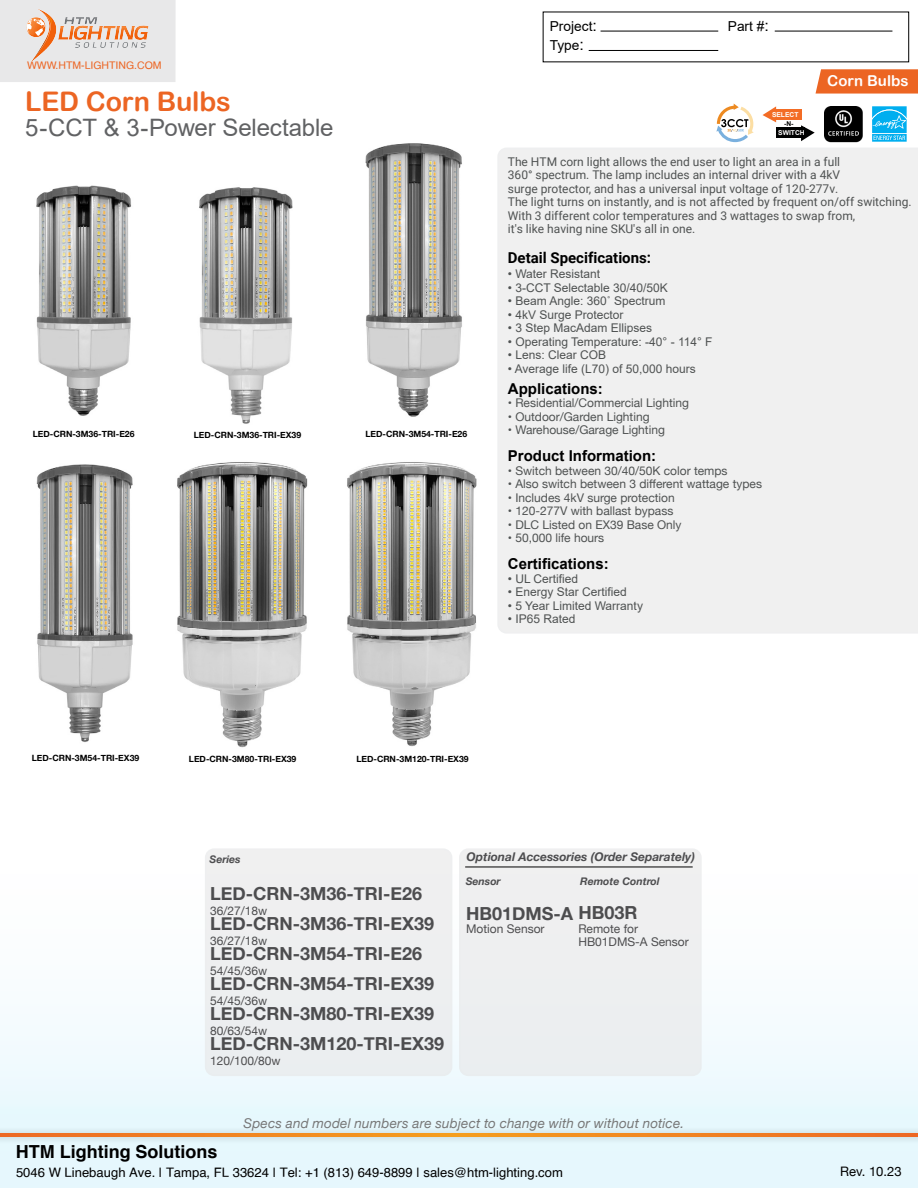
<style>
.page{position:relative;width:918px;height:1188px;background:#fff}
.page>*{position:absolute;margin:0;border:0;box-sizing:border-box;transform-origin:0 0}
.t1{font:27px "Arial Rounded MT Bold";letter-spacing:-.005em;color:#ec6523}
.t2{font:24px "Arial";letter-spacing:-.005em;color:#616264}
.t3{font:700 18px "Helvetica Neue";color:#4d4d4f}
.t4{font:700 18px "Helvetica";color:#000}
.t5{font:700 15px "Arial";color:#000}
.t6{font:700 15px "Roboto";color:#000}
.t7{font:15px "Arial Rounded MT Bold";letter-spacing:.005em;color:#fff}
.t8{font:13.65px/19.4px "Arial";color:#000}
.t9{font:italic 13.5px "Helvetica Neue";letter-spacing:.01em;color:#777}
.t10{font:13.05px "Helvetica";color:#000}
.t11{font:13.05px "Helvetica Neue";color:#000}
.t12{font:12px/13.5px "Roboto";color:#4f5252}
.t13{font:12px "Helvetica Neue";color:#4f5252}
.t14{font:12px "Arial";color:#4f5252}
.t15{font:12px/13.5px "Helvetica Neue";color:#4d4d4f}
.t16{font:italic 700 12px "Helvetica Neue";color:#4d4d4f}
.t17{font:italic 700 10.5px "Helvetica Neue";color:#4d4d4f}
.t18{font:10.5px "Helvetica";color:#ec6523}
.t19{font:700 8.7px "Helvetica Neue";color:#000}
.t20{font:700 6.75px "Arial";color:#fff}
.t21{font:700 6.75px "Arial";color:#000101}
.s1{font-size:15.9px}
</style>
<div class="page">
<div style="left:0;top:869px;width:918px;height:319px;background:linear-gradient(to bottom,#fffffe,#e4f7fd)"></div>
<div style="left:0;top:0;width:176px;height:82px;background:#e8e8e9"></div>
<hr style="left:601px;top:31px;width:117px;height:1px;background:#000">
<hr style="left:589px;top:50px;width:129px;height:1px;background:#000">
<hr style="left:775px;top:31px;width:117px;height:1px;background:#000">
<svg style="left:816px;top:69px;width:102px;height:25px;background:#ec6d2e"></svg>
<div style="left:773px;top:110px;width:28px;height:10px;background:#f36c25"></div>
<svg style="left:763px;top:106px;width:13px;height:16px"></svg>
<div style="left:776px;top:128px;width:28px;height:10px;background:#000101"></div>
<svg style="left:801px;top:125px;width:14px;height:16px"></svg>
<svg style="left:872px;top:106px;width:35px;height:36px"></svg>
<img style="left:824px;top:106px;width:39px;height:37px">
<svg style="left:716px;top:104px;width:38px;height:38px"></svg>
<div style="left:497px;top:148px;width:421px;height:485px;background:#f0f0f0"></div>
<img style="left:347px;top:462px;width:130px;height:285px">
<img style="left:36px;top:464px;width:97px;height:278px">
<img style="left:199px;top:187px;width:94px;height:237px">
<img style="left:177px;top:462px;width:131px;height:286px">
<img style="left:36px;top:185px;width:95px;height:231px">
<img style="left:365px;top:143px;width:97px;height:274px">
<div style="left:0;top:1126px;width:918px;height:18px;background:#000;opacity:.28"></div>
<svg style="left:0;top:1134px;width:918px;height:3px;background:#f08320"></svg>
<div style="left:206px;top:849px;width:246px;height:226px;background:#eeeff0;border-radius:9px"></div>
<div style="left:205px;top:848px;width:247px;height:228px;border:2px solid #e6e7e8;border-radius:9px"></div>
<div style="left:460px;top:849px;width:241px;height:226px;background:#eeeff0;border-radius:9px"></div>
<div style="left:459px;top:848px;width:243px;height:228px;border:2px solid #e6e7e8;border-radius:9px"></div>
<hr style="left:465px;top:867px;width:228px;height:1px;background:#000">
<img style="left:26px;top:9px;width:122px;height:53px">
<p class="t18" style="left:27px;top:57px;width:136px">WWW.HTM-LIGHTING.COM</p>
<h1 class="t1" style="left:25px;top:85px;width:207px">LED Corn Bulbs</h1>
<h2 class="t2" style="left:25px;top:111px;width:310px">5-CCT &amp; 3-Power Selectable</h2>
<p class="t19" style="left:33px;top:427px;width:103px">LED-CRN-3M36-TRI-E26</p>
<p class="t19" style="left:194px;top:428px;width:109px">LED-CRN-3M36-TRI-EX39</p>
<p class="t19" style="left:366px;top:427px;width:103px">LED-CRN-3M54-TRI-E26</p>
<p class="t8" style="left:550px;top:16px;width:49px">Project<span class="s1">:<br></span>Type<span class="s1">:</span></p>
<p class="t8" style="left:728px;top:16px;width:43px">Part #<span class="s1">:</span></p>
<p class="t20" style="left:772px;top:110px;width:28px">SELECT</p>
<p class="t20" style="left:778px;top:128px;width:28px">SWITCH</p>
<p class="t21" style="left:784px;top:119px;width:11px">-N-</p>
<p class="t7" style="left:827px;top:72px;width:83px">Corn Bulbs</p>
<p class="t12" style="left:508px;top:154px;width:405px">The HTM corn light allows the end user to light an area in a full<br>360° spectrum. The lamp includes an internal driver with a 4kV<br>surge protector, and has a universal input voltage of 120-277v.<br>The light turns on instantly, and is not affected by frequent on/off switching.<br>With 3 different color temperatures and 3 wattages to swap from,<br>it's like having nine SKU's all in one.</p>
<p class="t6" style="left:508px;top:247px;width:145px">Detail Specifications:</p>
<p class="t14" style="left:508px;top:266px;width:94px">• Water Resistant</p>
<p class="t14" style="left:508px;top:279px;width:162px">• 3-CCT Selectable 30/40/50K</p>
<p class="t14" style="left:508px;top:293px;width:159px">• Beam Angle: 360˚ Spectrum</p>
<p class="t14" style="left:508px;top:306px;width:117px">• 4kV Surge Protector</p>
<p class="t14" style="left:508px;top:320px;width:146px">• 3 Step MacAdam Ellipses</p>
<p class="t14" style="left:508px;top:333px;width:206px">• Operating Temperature: -40° - 114° F</p>
<p class="t14" style="left:508px;top:347px;width:100px">• Lens: Clear COB</p>
<p class="t14" style="left:508px;top:360px;width:190px">• Average life (L70) of 50,000 hours</p>
<p class="t5" style="left:508px;top:378px;width:97px">Applications:</p>
<p class="t13" style="left:508px;top:395px;width:183px">• Residential/Commercial Lighting</p>
<p class="t13" style="left:508px;top:408px;width:143px">• Outdoor/Garden Lighting</p>
<p class="t13" style="left:508px;top:422px;width:159px">• Warehouse/Garage Lighting</p>
<p class="t5" style="left:508px;top:446px;width:150px">Product Information:</p>
<p class="t13" style="left:508px;top:462px;width:221px">• Switch between 30/40/50K color temps</p>
<p class="t13" style="left:508px;top:476px;width:256px">• Also switch between 3 different wattage types</p>
<p class="t13" style="left:508px;top:489px;width:169px">• Includes 4kV surge protection</p>
<p class="t13" style="left:508px;top:503px;width:167px">• 120-277V with ballast bypass</p>
<p class="t13" style="left:508px;top:516px;width:175px">• DLC Listed on EX39 Base Only</p>
<p class="t13" style="left:508px;top:530px;width:98px">• 50,000 life hours</p>
<p class="t5" style="left:508px;top:554px;width:102px">Certifications:</p>
<p class="t14" style="left:508px;top:571px;width:72px">• UL Certified</p>
<p class="t14" style="left:508px;top:584px;width:120px">• Energy Star Certified</p>
<p class="t14" style="left:508px;top:598px;width:137px">• 5 Year Limited Warranty</p>
<p class="t14" style="left:508px;top:611px;width:69px">• IP65 Rated</p>
<p class="t19" style="left:32px;top:751px;width:109px">LED-CRN-3M54-TRI-EX39</p>
<p class="t19" style="left:189px;top:752px;width:109px">LED-CRN-3M80-TRI-EX39</p>
<p class="t19" style="left:356px;top:752px;width:114px">LED-CRN-3M120-TRI-EX39</p>
<p class="t17" style="left:210px;top:851px;width:33px">Series</p>
<p class="t16" style="left:467px;top:848px;width:230px">Optional Accessories (Order Separately)</p>
<h3 class="t3" style="left:210px;top:880px;width:213px">LED-CRN-3M36-TRI-E26</h3>
<p class="t15" style="left:210px;top:905px;width:59px">36/27/18w</p>
<h3 class="t3" style="left:210px;top:910px;width:225px">LED-CRN-3M36-TRI-EX39</h3>
<p class="t15" style="left:210px;top:935px;width:59px">36/27/18w</p>
<h3 class="t3" style="left:210px;top:940px;width:213px">LED-CRN-3M54-TRI-E26</h3>
<p class="t15" style="left:210px;top:965px;width:59px">54/45/36w</p>
<h3 class="t3" style="left:210px;top:970px;width:225px">LED-CRN-3M54-TRI-EX39</h3>
<p class="t15" style="left:210px;top:995px;width:59px">54/45/36w</p>
<h3 class="t3" style="left:210px;top:1000px;width:225px">LED-CRN-3M80-TRI-EX39</h3>
<p class="t15" style="left:210px;top:1025px;width:59px">80/63/54w</p>
<h3 class="t3" style="left:210px;top:1030px;width:235px">LED-CRN-3M120-TRI-EX39</h3>
<p class="t15" style="left:210px;top:1055px;width:72px">120/100/80w</p>
<p class="t17" style="left:466px;top:873px;width:37px">Sensor</p>
<p class="t17" style="left:580px;top:873px;width:81px">Remote Control</p>
<h3 class="t3" style="left:466px;top:899px;width:173px">HB01DMS-A HB03R</h3>
<p class="t15" style="left:466px;top:923px;width:80px">Motion Sensor</p>
<p class="t15" style="left:578px;top:922px;width:112px">Remote for<br>HB01DMS-A Sensor</p>
<p class="t9" style="left:243px;top:1114px;width:442px">Specs and model numbers are subject to change with or without notice.</p>
<h3 class="t4" style="left:16px;top:1137px;width:203px">HTM Lighting Solutions</h3>
<p class="t10" style="left:16px;top:1162px;width:548px">5046 W Linebaugh Ave. | Tampa, FL 33624 | Tel: +1 (813) 649-8899 | sales@htm-lighting.com</p>
<p class="t11" style="left:840px;top:1161px;width:63px">Rev. 10.23</p>
</div>
